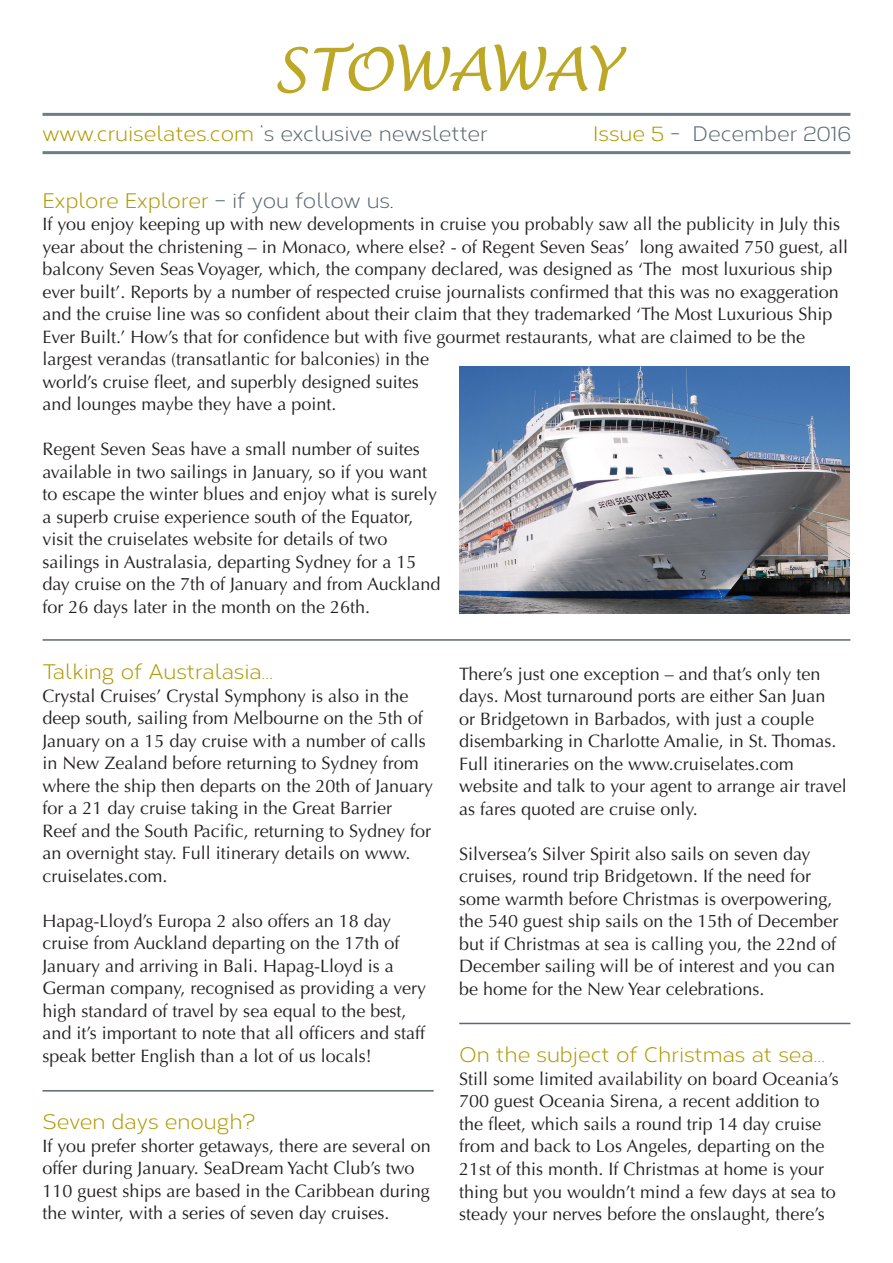
<style>
.page{position:relative;width:893px;height:1263px;background:#fff}
.page>*{position:absolute;margin:0;border:0;box-sizing:border-box;transform-origin:0 0}
.t1{font:italic 58.5px "Lucida Handwriting";color:#bca826}
.t2{font:21px "Corbert";color:#b09800}
.t3{font:21px "Corbert";color:#5a6971}
.t4{font:18px/22.5px "Optima";color:#231f20}
.s1{color:#b09800}
.s2{color:#5a6971}
.s3{color:#231f20}
</style>
<div class="page">
<hr style="left:43px;top:113px;width:807px;height:3px;background:#6d7d85">
<hr style="left:43px;top:151px;width:807px;height:3px;background:#6d7d85">
<img style="left:459px;top:366px;width:390px;height:247px">
<hr style="left:43px;top:639px;width:807px;height:2px;background:#5a6971">
<hr style="left:43px;top:1090px;width:391px;height:1px;background:#5a6971">
<hr style="left:459px;top:1023px;width:391px;height:1px;background:#5a6971">
<p class="t1" style="left:274px;top:34px;width:347px">STOWAWAY</p>
<p class="t3" style="left:43px;top:118px;width:447px"><span class="s1">www.cruiselates.com</span> ‘s exclusive newsletter</p>
<p class="t3" style="left:593px;top:118px;width:259px"><span class="s1">Issue 5</span> - December 2016</p>
<p class="t2" style="left:43px;top:185px;width:352px">Explore Explorer <span class="s2">– if you follow us</span><span class="s3">.</span></p>
<p class="t4" style="left:43px;top:213px;width:807px">If you enjoy keeping up with new developments in cruise you probably saw all the publicity in July this year about the christening – in Monaco, where else? - of Regent Seven Seas’ long awaited 750 guest, all balcony Seven Seas Voyager, which, the company declared, was designed as ‘The most luxurious ship ever built’. Reports by a number of respected cruise journalists confirmed that this was no exaggeration and the cruise line was so confident about their claim that they trademarked ‘The Most Luxurious Ship Ever Built.’ How’s that for confidence but with five gourmet restaurants, what are claimed to be the largest verandas (transatlantic for balconies) in the<br>world’s cruise fleet, and superbly designed suites<br>and lounges maybe they have a point.</p>
<p class="t4" style="left:43px;top:438px;width:400px">Regent Seven Seas have a small number of suites available in two sailings in January, so if you want to escape the winter blues and enjoy what is surely a superb cruise experience south of the Equator, visit the cruiselates website for details of two sailings in Australasia, departing Sydney for a 15 day cruise on the 7th of January and from Auckland for 26 days later in the month on the 26th.</p>
<p class="t2" style="left:43px;top:657px;width:232px">Talking of Australasia…</p>
<p class="t4" style="left:43px;top:685px;width:392px">Crystal Cruises’ Crystal Symphony is also in the deep south, sailing from Melbourne on the 5th of January on a 15 day cruise with a number of calls in New Zealand before returning to Sydney from where the ship then departs on the 20th of January for a 21 day cruise taking in the Great Barrier<br>Reef and the South Pacific, returning to Sydney for an overnight stay. Full itinerary details on www. cruiselates.com.</p>
<p class="t4" style="left:43px;top:910px;width:385px">Hapag-Lloyd’s Europa 2 also offers an 18 day cruise from Auckland departing on the 17th of January and arriving in Bali. Hapag-Lloyd is a German company, recognised as providing a very high standard of travel by sea equal to the best, and it’s important to note that all officers and staff speak better English than a lot of us locals!</p>
<p class="t2" style="left:43px;top:1107px;width:214px">Seven days enough?</p>
<p class="t4" style="left:43px;top:1135px;width:390px">If you prefer shorter getaways, there are several on offer during January. SeaDream Yacht Club’s two 110 guest ships are based in the Caribbean during the winter, with a series of seven day cruises.</p>
<p class="t4" style="left:459px;top:663px;width:389px">There’s just one exception – and that’s only ten days. Most turnaround ports are either San Juan<br>or Bridgetown in Barbados, with just a couple disembarking in Charlotte Amalie, in St. Thomas.<br>Full itineraries on the www.cruiselates.com website and talk to your agent to arrange air travel as fares quoted are cruise only.</p>
<p class="t4" style="left:459px;top:843px;width:381px">Silversea’s Silver Spirit also sails on seven day cruises, round trip Bridgetown. If the need for some warmth before Christmas is overpowering, the 540 guest ship sails on the 15th of December but if Christmas at sea is calling you, the 22nd of December sailing will be of interest and you can be home for the New Year celebrations.</p>
<p class="t2" style="left:459px;top:1040px;width:367px">On the subject of Christmas at sea…</p>
<p class="t4" style="left:459px;top:1068px;width:381px">Still some limited availability on board Oceania’s 700 guest Oceania Sirena, a recent addition to the fleet, which sails a round trip 14 day cruise from and back to Los Angeles, departing on the 21st of this month. If Christmas at home is your thing but you wouldn’t mind a few days at sea to steady your nerves before the onslaught, there’s</p>
</div>
